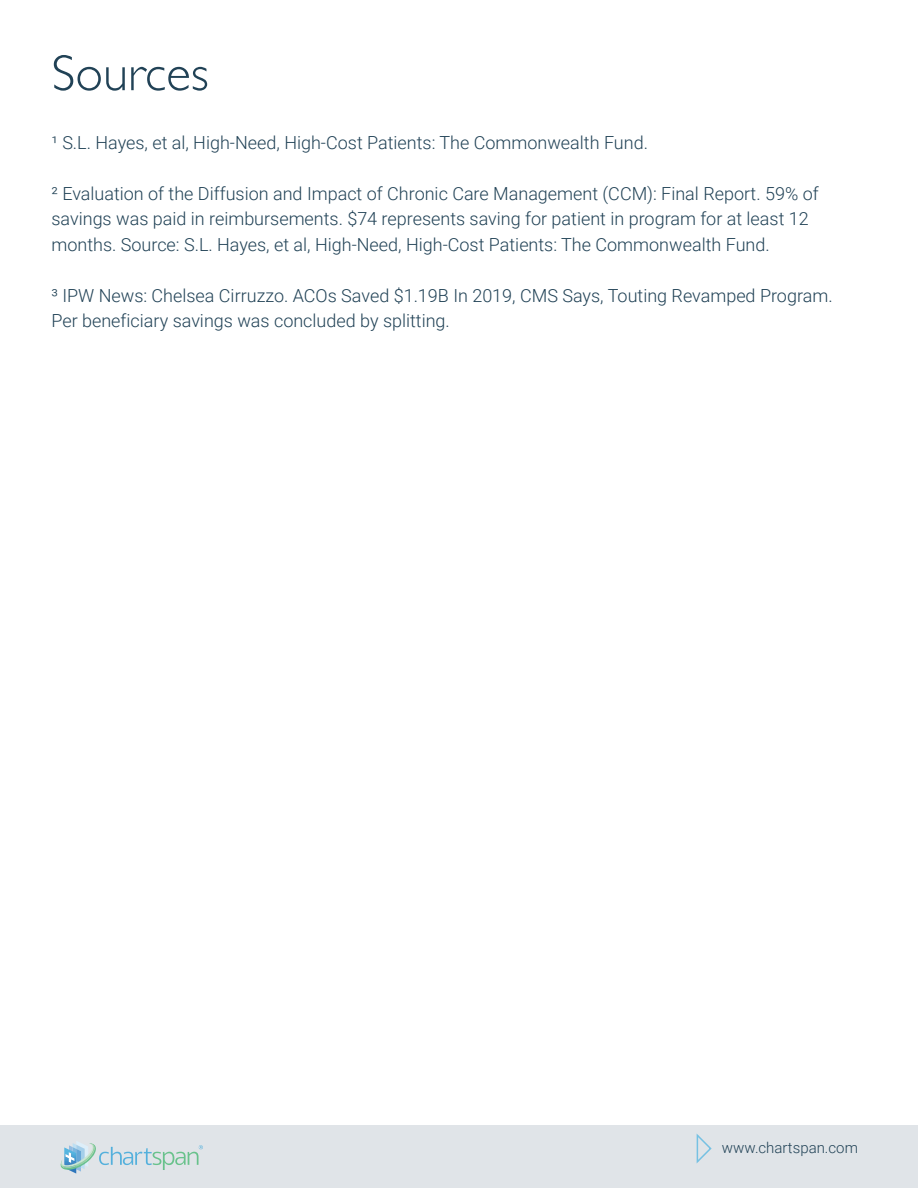
<style>
.page{position:relative;width:918px;height:1188px;background:#fff}
.page>*{position:absolute;margin:0;border:0;box-sizing:border-box;transform-origin:0 0}
.t1{font:300 51px "Gill Sans";color:#214256}
.t2{font:300 18px/25.5px "Roboto";color:#214256}
.t3{font:300 15px "Roboto";color:#214256}
</style>
<div class="page">
<div style="left:0;top:1126px;width:918px;height:62px;background:#e0e4e8"></div>
<svg style="left:696px;top:1133px;width:16px;height:31px"></svg>
<img style="left:111px;top:1147px;width:88px;height:23px">
<svg style="left:199px;top:1145px;width:4px;height:4px"></svg>
<svg style="left:60px;top:1141px;width:36px;height:33px"></svg>
<h1 class="t1" style="left:51px;top:33px;width:159px">Sources</h1>
<p class="t2" style="left:51px;top:129px;width:598px">¹ S.L. Hayes, et al, High-Need, High-Cost Patients: The Commonwealth Fund.</p>
<p class="t2" style="left:51px;top:180px;width:769px">² Evaluation of the Diffusion and Impact of Chronic Care Management (CCM): Final Report. 59% of savings was paid in reimbursements. $74 represents saving for patient in program for at least 12 months. Source: S.L. Hayes, et al, High-Need, High-Cost Patients: The Commonwealth Fund.</p>
<p class="t2" style="left:51px;top:282px;width:783px">³ IPW News: Chelsea Cirruzzo. ACOs Saved $1.19B In 2019, CMS Says, Touting Revamped Program.<br>Per beneficiary savings was concluded by splitting.</p>
<p class="t3" style="left:722px;top:1137px;width:137px">www.chartspan.com</p>
</div>
